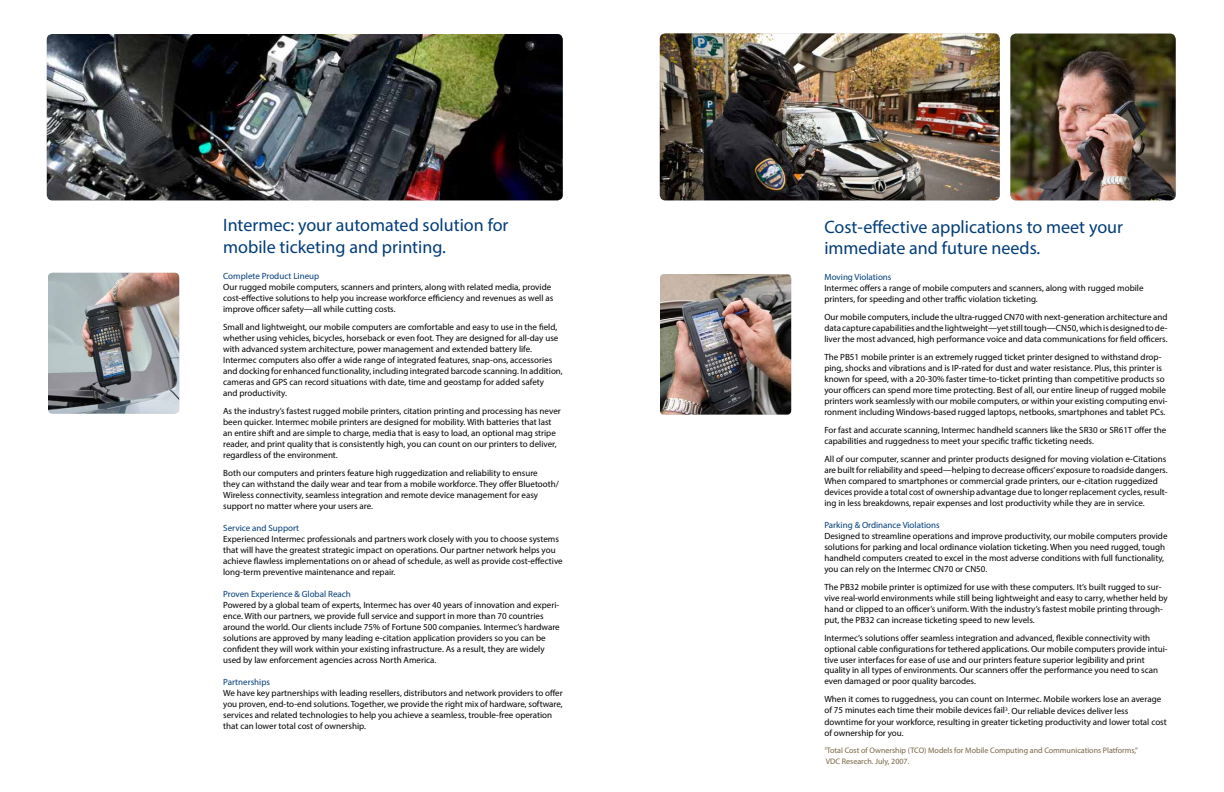
<style>
.page{position:relative;width:1224px;height:792px;background:#fff}
.page>*{position:absolute;margin:0;border:0;box-sizing:border-box;transform-origin:0 0}
.t1{font:18px/21.6px "Myriad Pro";color:#003d79}
.t2{font:9px/11px "Myriad Pro";color:#000}
.t3{font:9px "Myriad Pro";color:#003d79}
.t4{font:8px/11px "Myriad Pro";color:#776441}
</style>
<div class="page">
<img style="left:47px;top:34px;width:516px;height:166px">
<img style="left:660px;top:274px;width:131px;height:141px">
<img style="left:48px;top:273px;width:131px;height:141px">
<img style="left:1010px;top:34px;width:166px;height:166px">
<img style="left:660px;top:33px;width:340px;height:167px">
<h1 class="t1" style="left:223px;top:214px;width:287px">Intermec: your automated solution for mobile ticketing and printing.</h1>
<p class="t3" style="left:223px;top:271px;width:98px">Complete Product Lineup</p>
<p class="t2" style="left:223px;top:282px;width:332px">Our rugged mobile computers, scanners and printers, along with related media, provide cost-effective solutions to help you increase workforce efficiency and revenues as well as improve officer safety—all while cutting costs.</p>
<p class="t2" style="left:223px;top:322px;width:341px">Small and lightweight, our mobile computers are comfortable and easy to use in the field, whether using vehicles, bicycles, horseback or even foot. They are designed for all-day use with advanced system architecture, power management and extended battery life.<br>Intermec computers also offer a wide range of integrated features, snap-ons, accessories and docking for enhanced functionality, including integrated barcode scanning. In addition, cameras and GPS can record situations with date, time and geostamp for added safety<br>and productivity.</p>
<p class="t2" style="left:223px;top:406px;width:339px">As the industry’s fastest rugged mobile printers, citation printing and processing has never been quicker. Intermec mobile printers are designed for mobility. With batteries that last an entire shift and are simple to charge, media that is easy to load, an optional mag stripe reader, and print quality that is consistently high, you can count on our printers to deliver, regardless of the environment.</p>
<p class="t2" style="left:223px;top:468px;width:337px">Both our computers and printers feature high ruggedization and reliability to ensure<br>they can withstand the daily wear and tear from a mobile workforce. They offer Bluetooth/ Wireless connectivity, seamless integration and remote device management for easy support no matter where your users are.</p>
<p class="t3" style="left:223px;top:523px;width:78px">Service and Support</p>
<p class="t2" style="left:223px;top:534px;width:341px">Experienced Intermec professionals and partners work closely with you to choose systems that will have the greatest strategic impact on operations. Our partner network helps you achieve flawless implementations on or ahead of schedule, as well as provide cost-effective long-term preventive maintenance and repair.</p>
<p class="t3" style="left:223px;top:589px;width:129px">Proven Experience &amp; Global Reach</p>
<p class="t2" style="left:223px;top:600px;width:338px">Powered by a global team of experts, Intermec has over 40 years of innovation and experi&shy;ence. With our partners, we provide full service and support in more than 70 countries around the world. Our clients include 75% of Fortune 500 companies. Intermec’s hardware solutions are approved by many leading e-citation application providers so you can be confident they will work within your existing infrastructure. As a result, they are widely used by law enforcement agencies across North America.</p>
<p class="t3" style="left:223px;top:677px;width:48px">Partnerships</p>
<p class="t2" style="left:223px;top:688px;width:341px">We have key partnerships with leading resellers, distributors and network providers to offer you proven, end-to-end solutions. Together, we provide the right mix of hardware, software, services and related technologies to help you achieve a seamless, trouble-free operation that can lower total cost of ownership.</p>
<h1 class="t1" style="left:824px;top:215px;width:300px">Cost-effective applications to meet your immediate and future needs.</h1>
<p class="t3" style="left:824px;top:271px;width:69px">Moving Violations</p>
<p class="t2" style="left:824px;top:282px;width:321px">Intermec offers a range of mobile computers and scanners, along with rugged mobile printers, for speeding and other traffic violation ticketing.</p>
<p class="t2" style="left:824px;top:311px;width:345px;text-align:justify">Our mobile computers, include the ultra-rugged CN70 with next-generation architecture and data capture capabilities and the lightweight—yet still tough—CN50, which is designed to de&shy;liver the most advanced, high performance voice and data communications for field officers.</p>
<p class="t2" style="left:824px;top:351px;width:345px">The PB51 mobile printer is an extremely rugged ticket printer designed to withstand drop&shy;ping, shocks and vibrations and is IP-rated for dust and water resistance. Plus, this printer is known for speed, with a 20-30% faster time-to-ticket printing than competitive products so your officers can spend more time protecting. Best of all, our entire lineup of rugged mobile printers work seamlessly with our mobile computers, or within your existing computing envi&shy;ronment including Windows-based rugged laptops, netbooks, smartphones and tablet PCs.</p>
<p class="t2" style="left:824px;top:424px;width:343px">For fast and accurate scanning, Intermec handheld scanners like the SR30 or SR61T offer the capabilities and ruggedness to meet your specific traffic ticketing needs.</p>
<p class="t2" style="left:824px;top:453px;width:345px">All of our computer, scanner and printer products designed for moving violation e-Citations are built for reliability and speed—helping to decrease officers’ exposure to roadside dangers.<br>When compared to smartphones or commercial grade printers, our e-citation ruggedized devices provide a total cost of ownership advantage due to longer replacement cycles, result&shy;ing in less breakdowns, repair expenses and lost productivity while they are in service.</p>
<p class="t3" style="left:824px;top:519px;width:117px">Parking &amp; Ordinance Violations</p>
<p class="t2" style="left:824px;top:530px;width:345px">Designed to streamline operations and improve productivity, our mobile computers provide solutions for parking and local ordinance violation ticketing. When you need rugged, tough handheld computers created to excel in the most adverse conditions with full functionality, you can rely on the Intermec CN70 or CN50.</p>
<p class="t2" style="left:824px;top:581px;width:345px">The PB32 mobile printer is optimized for use with these computers. It’s built rugged to sur&shy;vive real-world environments while still being lightweight and easy to carry, whether held by hand or clipped to an officer’s uniform. With the industry’s fastest mobile printing through&shy;put, the PB32 can increase ticketing speed to new levels.</p>
<p class="t2" style="left:824px;top:632px;width:345px">Intermec’s solutions offer seamless integration and advanced, flexible connectivity with optional cable configurations for tethered applications. Our mobile computers provide intui&shy;tive user interfaces for ease of use and our printers feature superior legibility and print quality in all types of environments. Our scanners offer the performance you need to scan even damaged or poor quality barcodes.</p>
<p class="t2" style="left:824px;top:694px;width:344px">When it comes to ruggedness, you can count on Intermec. Mobile workers lose an average of 75 minutes each time their mobile devices fail<sup>3</sup>. Our reliable devices deliver less downtime for your workforce, resulting in greater ticketing productivity and lower total cost of ownership for you.</p>
<p class="t4" style="left:824px;top:744px;width:315px"><sup>3</sup>Total Cost of Ownership (TCO) Models for Mobile Computing and Communications Platforms,”<br>VDC Research. July, 2007.</p>
</div>
